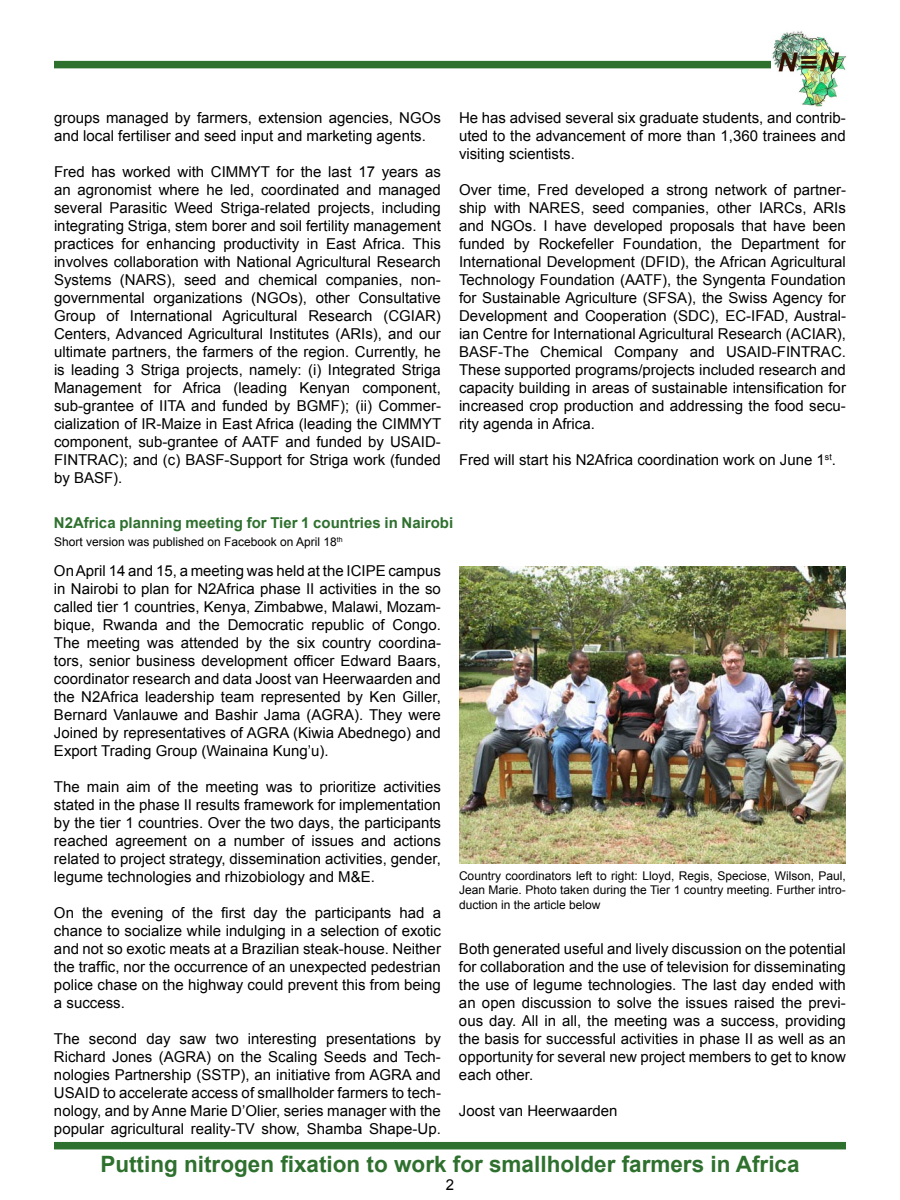
<style>
.page{position:relative;width:900px;height:1200px;background:#fff}
.page>*{position:absolute;margin:0;border:0;box-sizing:border-box;transform-origin:0 0}
.t1{font:700 22.5px "Arial";color:#2e702e}
.t2{font:15px/18px "Arial";color:#000;text-align:justify}
.t3{font:700 15px "Arial";color:#2e702e}
.t4{font:12px/14.4px "Arial";color:#000;text-align:justify}
</style>
<div class="page">
<div style="left:54px;top:1142px;width:792px;height:7px;background:#2e702e"></div>
<div style="left:54px;top:61px;width:717px;height:7px;background:#2e702e"></div>
<img style="left:772px;top:31px;width:74px;height:76px">
<img style="left:459px;top:566px;width:387px;height:297px">
<p class="t2" style="left:54px;top:109px;width:388px">groups managed by farmers, extension agencies, NGOs and local fertiliser and seed input and marketing agents.</p>
<p class="t2" style="left:54px;top:163px;width:389px">Fred has worked with CIMMYT for the last 17 years as an agronomist where he led, coordinated and managed several Parasitic Weed Striga-related projects, including integrating Striga, stem borer and soil fertility management practices for enhancing productivity in East Africa. This involves collaboration with National Agricultural Research Systems (NARS), seed and chemical companies, non&shy;governmental organizations (NGOs), other Consultative Group of International Agricultural Research (CGIAR)<br>Centers, Advanced Agricultural Institutes (ARIs), and our ultimate partners, the farmers of the region. Currently, he is leading 3 Striga projects, namely: (i) Integrated Striga Management for Africa (leading Kenyan component, sub-grantee of IITA and funded by BGMF); (ii) Commer&shy;cialization of IR-Maize in East Africa (leading the CIMMYT component, sub-grantee of AATF and funded by USAID-FINTRAC); and (c) BASF-Support for Striga work (funded by BASF).</p>
<p class="t2" style="left:459px;top:109px;width:388px">He has advised several six graduate students, and contrib&shy;uted to the advancement of more than 1,360 trainees and visiting scientists.</p>
<p class="t2" style="left:459px;top:181px;width:388px">Over time, Fred developed a strong network of partner&shy;ship with NARES, seed companies, other IARCs, ARIs and NGOs. I have developed proposals that have been funded by Rockefeller Foundation, the Department for International Development (DFID), the African Agricultural Technology Foundation (AATF), the Syngenta Foundation for Sustainable Agriculture (SFSA), the Swiss Agency for Development and Cooperation (SDC), EC-IFAD, Austral&shy;ian Centre for International Agricultural Research (ACIAR), BASF-The Chemical Company and USAID-FINTRAC.<br>These supported programs/projects included research and capacity building in areas of sustainable intensification for increased crop production and addressing the food secu&shy;rity agenda in Africa.</p>
<p class="t2" style="left:459px;top:451px;width:378px">Fred will start his N2Africa coordination work on June 1<sup>st</sup>.</p>
<p class="t3" style="left:54px;top:512px;width:401px">N2Africa planning meeting for Tier 1 countries in Nairobi</p>
<p class="t2" style="left:54px;top:561px;width:388px">On April 14 and 15, a meeting was held at the ICIPE campus in Nairobi to plan for N2Africa phase II activities in the so called tier 1 countries, Kenya, Zimbabwe, Malawi, Mozam&shy;bique, Rwanda and the Democratic republic of Congo.<br>The meeting was attended by the six country coordina&shy;tors, senior business development officer Edward Baars, coordinator research and data Joost van Heerwaarden and the N2Africa leadership team represented by Ken Giller, Bernard Vanlauwe and Bashir Jama (AGRA). They were Joined by representatives of AGRA (Kiwia Abednego) and Export Trading Group (Wainaina Kung’u).</p>
<p class="t2" style="left:54px;top:777px;width:389px">The main aim of the meeting was to prioritize activities stated in the phase II results framework for implementation by the tier 1 countries. Over the two days, the participants reached agreement on a number of issues and actions related to project strategy, dissemination activities, gender, legume technologies and rhizobiology and M&amp;E.</p>
<p class="t2" style="left:54px;top:903px;width:389px">On the evening of the first day the participants had a chance to socialize while indulging in a selection of exotic and not so exotic meats at a Brazilian steak-house. Neither the traffic, nor the occurrence of an unexpected pedestrian police chase on the highway could prevent this from being a success.</p>
<p class="t2" style="left:54px;top:1029px;width:388px">The second day saw two interesting presentations by Richard Jones (AGRA) on the Scaling Seeds and Tech&shy;nologies Partnership (SSTP), an initiative from AGRA and USAID to accelerate access of smallholder farmers to tech&shy;nology, and by Anne Marie D’Olier, series manager with the popular agricultural reality-TV show, Shamba Shape-Up.</p>
<p class="t4" style="left:54px;top:535px;width:290px">Short version was published on Facebook on April 18<sup>th</sup></p>
<p class="t4" style="left:459px;top:869px;width:388px">Country coordinators left to right: Lloyd, Regis, Speciose, Wilson, Paul, Jean Marie. Photo taken during the Tier 1 country meeting. Further intro&shy;duction in the article below</p>
<p class="t2" style="left:459px;top:940px;width:388px">Both generated useful and lively discussion on the potential for collaboration and the use of television for disseminating the use of legume technologies. The last day ended with an open discussion to solve the issues raised the previ&shy;ous day. All in all, the meeting was a success, providing the basis for successful activities in phase II as well as an opportunity for several new project members to get to know each other.</p>
<p class="t2" style="left:459px;top:1102px;width:160px">Joost van Heerwaarden</p>
<h1 class="t1" style="left:100px;top:1149px;width:701px">Putting nitrogen fixation to work for smallholder farmers in Africa</h1>
<p class="t2" style="left:446px;top:1176px;width:10px">2</p>
</div>
